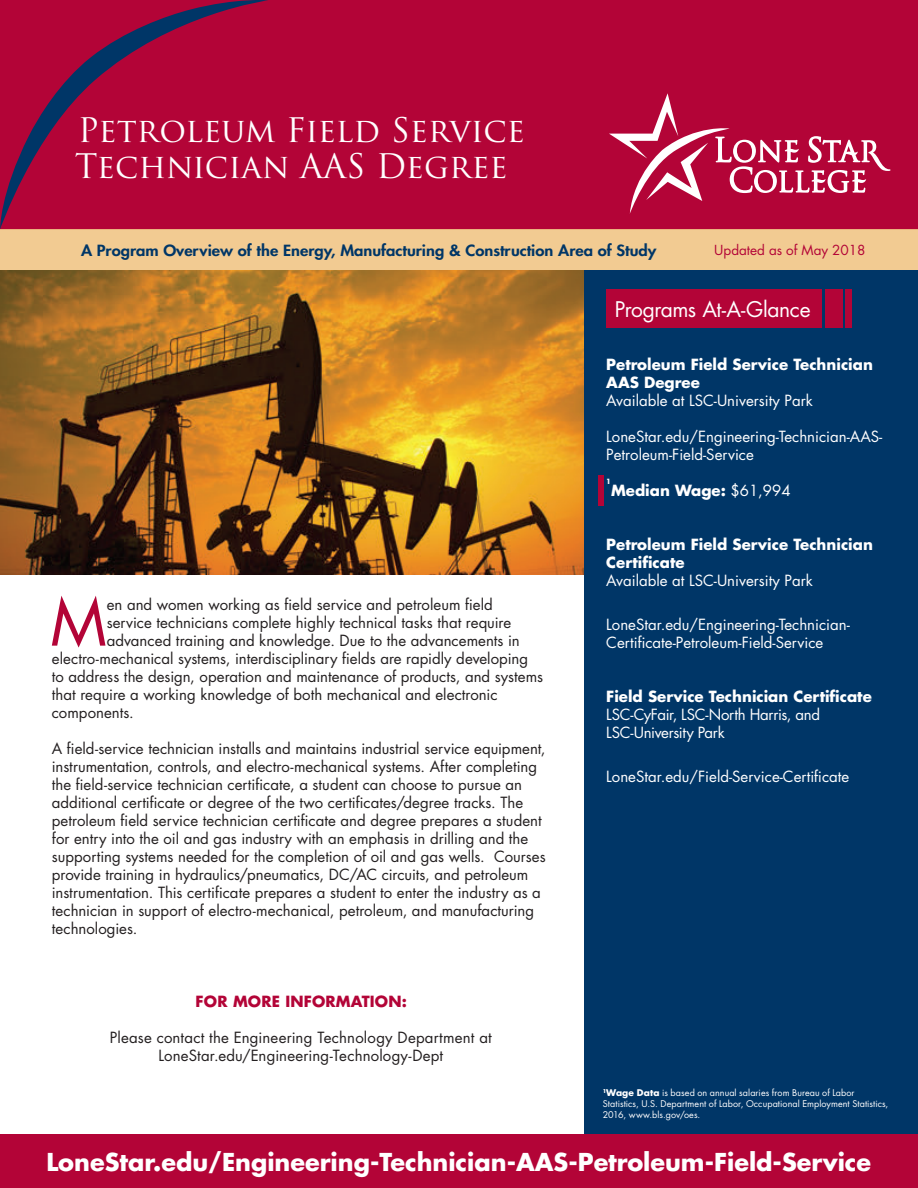
<style>
.page{position:relative;width:918px;height:1188px;background:#fff}
.page>*{position:absolute;margin:0;border:0;box-sizing:border-box;transform-origin:0 0}
.t1{font:62.7px "Futura Std";color:#b30437}
.t2{font:33px/36px "Trajan Pro";color:#fff}
.t3{font:700 24px "Futura Std";color:#fff}
.t4{font:21px "Futura Std";letter-spacing:-.02em;color:#fff}
.t5{font:15px/18px "Futura Std";color:#231f20}
.t6{font:15px/18px "Futura Std";color:#fff}
.t7{font:700 15px/18px "Futura Std";color:#fff}
.t8{font:800 15px "Futura Std";color:#003667;scale:1.1 1}
.t9{font:15px/18px "Futura Std";letter-spacing:-.02em;color:#fff}
.t10{font:700 15px "Futura Std";letter-spacing:.01em;color:#b30437}
.t11{font:13.5px "Futura Std";color:#b30437}
.t12{font:9px/10.8px "Futura Std";letter-spacing:.005em;color:#fff}
.t13{font:700 7.05px "Futura Std";color:#fff}
.s1{font-weight:400}
.s2{font-weight:700}
</style>
<div class="page">
<div style="left:0;top:0;width:918px;height:230px;background:#b30437"></div>
<svg style="left:0;top:0;width:268px;height:230px"></svg>
<div style="left:0;top:1134px;width:918px;height:54px;background:#b30437"></div>
<img style="left:0;top:270px;width:584px;height:305px">
<div style="left:0;top:230px;width:918px;height:40px;background:#f2cb92"></div>
<div style="left:584px;top:270px;width:334px;height:864px;background:#003667"></div>
<div style="left:598px;top:475px;width:6px;height:30px;background:#b30437"></div>
<svg style="left:609px;top:93px;width:281px;height:121px"></svg>
<div style="left:606px;top:289px;width:216px;height:39px;background:#b30437"></div>
<div style="left:825px;top:289px;width:17px;height:39px;background:#b30437"></div>
<div style="left:845px;top:289px;width:7px;height:39px;background:#b30437"></div>
<p class="t2" style="left:75px;top:112px;width:452px">Petroleum Field Service<br>Technician AAS Degree</p>
<p class="t8" style="left:81px;top:241px;width:525px">A Program Overview of the Energy, Manufacturing &amp; Construction Area of Study</p>
<p class="t11" style="left:714px;top:242px;width:153px">Updated as of May 2018</p>
<p class="t1" style="left:51px;top:583px;width:58px">M</p>
<p class="t5" style="left:107px;top:595px;width:388px">en and women working as field service and petroleum field</p>
<p class="t5" style="left:107px;top:613px;width:406px">service technicians complete highly technical tasks that require</p>
<p class="t5" style="left:107px;top:631px;width:415px">advanced training and knowledge. Due to the advancements in</p>
<p class="t5" style="left:52px;top:649px;width:478px">electro-mechanical systems, interdisciplinary fields are rapidly developing</p>
<p class="t5" style="left:52px;top:667px;width:493px">to address the design, operation and maintenance of products, and systems</p>
<p class="t5" style="left:52px;top:685px;width:447px">that require a working knowledge of both mechanical and electronic</p>
<p class="t5" style="left:52px;top:703px;width:84px">components.</p>
<p class="t5" style="left:52px;top:739px;width:495px">A field-service technician installs and maintains industrial service equipment, instrumentation, controls, and electro-mechanical systems. After completing the field-service technician certificate, a student can choose to pursue an additional certificate or degree of the two certificates/degree tracks. The petroleum field service technician certificate and degree prepares a student for entry into the oil and gas industry with an emphasis in drilling and the supporting systems needed for the completion of oil and gas wells. Courses provide training in hydraulics/pneumatics, DC/AC circuits, and petroleum instrumentation. This certificate prepares a student to enter the industry as a technician in support of electro-mechanical, petroleum, and manufacturing technologies.</p>
<p class="t10" style="left:196px;top:991px;width:213px">FOR MORE INFORMATION:</p>
<p class="t5" style="left:110px;top:1028px;width:383px">Please contact the Engineering Technology Department at</p>
<p class="t5" style="left:158px;top:1046px;width:286px">LoneStar.edu/Engineering-Technology-Dept</p>
<p class="t4" style="left:615px;top:296px;width:197px">Programs At-A-Glance</p>
<p class="t7" style="left:606px;top:355px;width:268px">Petroleum Field Service Technician<br>AAS Degree</p>
<p class="t6" style="left:606px;top:392px;width:208px">Available at LSC-University Park</p>
<p class="t6" style="left:606px;top:428px;width:278px">LoneStar.edu/Engineering-Technician-AAS-<br>Petroleum-Field-Service</p>
<p class="t13" style="left:606px;top:477px;width:6px">1</p>
<p class="t7" style="left:611px;top:481px;width:181px">Median Wage: <span class="s1">$61,994</span></p>
<p class="t7" style="left:606px;top:535px;width:268px">Petroleum Field Service Technician<br>Certificate</p>
<p class="t6" style="left:606px;top:572px;width:208px">Available at LSC-University Park</p>
<p class="t6" style="left:606px;top:616px;width:245px">LoneStar.edu/Engineering-Technician-<br>Certificate-Petroleum-Field-Service</p>
<p class="t7" style="left:606px;top:687px;width:267px">Field Service Technician Certificate</p>
<p class="t9" style="left:606px;top:706px;width:215px">LSC-CyFair, LSC-North Harris, and<br>LSC-University Park</p>
<p class="t6" style="left:606px;top:768px;width:244px">LoneStar.edu/Field-Service-Certificate</p>
<p class="t12" style="left:603px;top:1087px;width:287px"><sup>1</sup><span class="s2">Wage Data</span> is based on annual salaries from Bureau of Labor<br>Statistics, U.S. Department of Labor, Occupational Employment Statistics,<br>2016, www.bls.gov/oes.</p>
<p class="t3" style="left:46px;top:1146px;width:826px">LoneStar.edu/Engineering-Technician-AAS-Petroleum-Field-Service</p>
</div>
